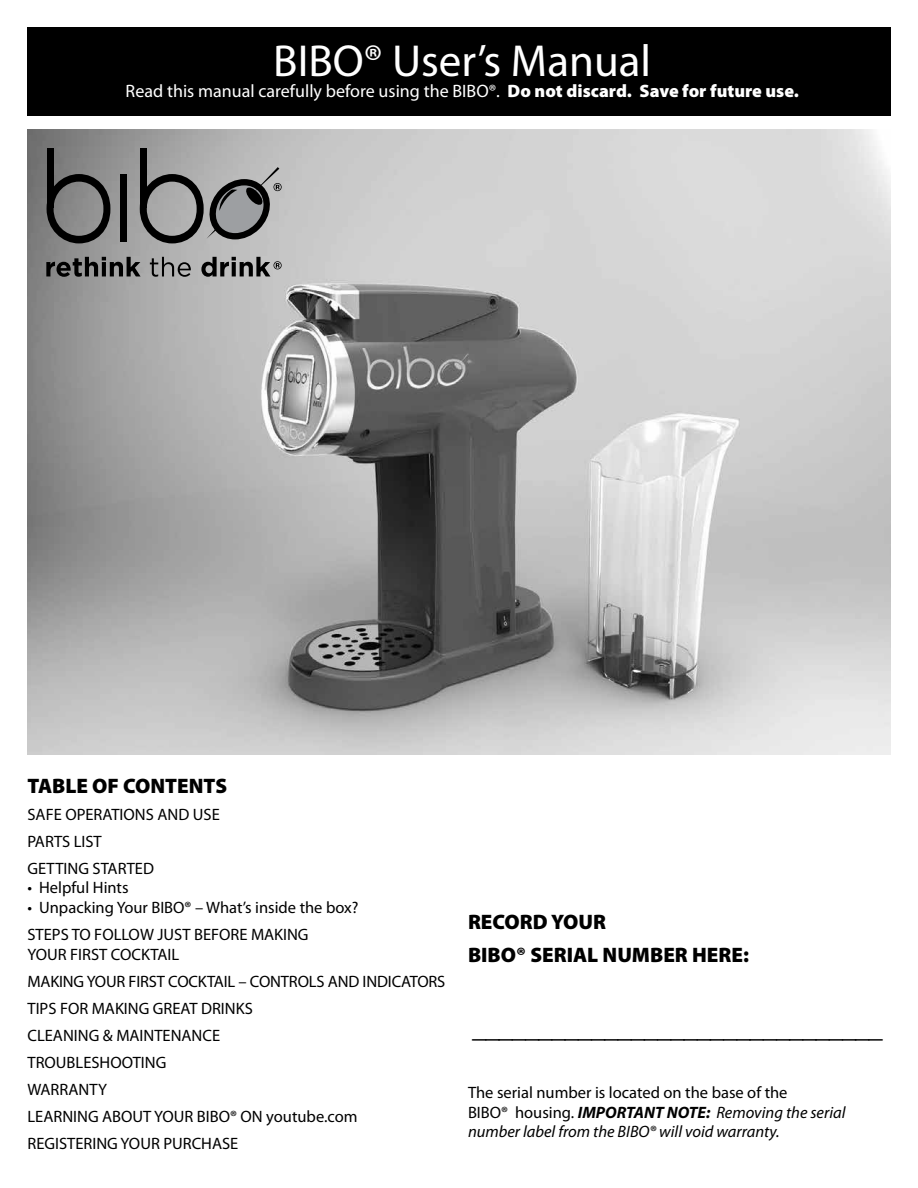
<style>
.page{position:relative;width:918px;height:1188px;background:#fff}
.page>*{position:absolute;margin:0;border:0;box-sizing:border-box;transform-origin:0 0}
.t1{font:45px "Myriad Pro";color:#fff}
.t2{font:28.65px "Myriad Pro";color:#000}
.t3{font:900 21px/32.5px "Myriad Pro";color:#000}
.t4{font:18px "Myriad Pro";color:#fff}
.t5{font:16.5px/27px "Myriad Pro";color:#000}
.t6{font:italic 16.5px/19.5px "Myriad Pro";color:#000}
.s1{font-weight:900}
.s2{font-style:normal}
.s3{font-weight:700}
</style>
<div class="page">
<img style="left:28px;top:130px;width:863px;height:625px">
<div style="left:27px;top:27px;width:864px;height:88px;background:#000"></div>
<svg style="left:46px;top:257px;width:95px;height:20px;background:#555"></svg>
<svg style="left:150px;top:257px;width:41px;height:20px"></svg>
<svg style="left:47px;top:174px;width:63px;height:69px;background:#616161"></svg>
<div style="left:47px;top:148px;width:7px;height:60px;background:#000"></div>
<div style="left:140px;top:148px;width:7px;height:60px;background:#000"></div>
<div style="left:120px;top:175px;width:7px;height:67px;background:#000"></div>
<svg style="left:140px;top:167px;width:142px;height:76px;background:#7f7f7f"></svg>
<svg style="left:201px;top:257px;width:81px;height:20px;background:#737373"></svg>
<h1 class="t1" style="left:273px;top:36px;width:379px">BIBO® User’s Manual</h1>
<p class="t4" style="left:126px;top:81px;width:675px">Read this manual carefully before using the BIBO®. <span class="s1">Do not discard. Save for future use.</span></p>
<p class="t3" style="left:28px;top:770px;width:201px">TABLE OF CONTENTS</p>
<p class="t5" style="left:28px;top:801px;width:194px">SAFE OPERATIONS AND USE<br>PARTS LIST<br>GETTING STARTED</p>
<p class="t5" style="left:28px;top:875px;width:103px">• Helpful Hints</p>
<p class="t5" style="left:28px;top:894px;width:333px">• Unpacking Your BIBO® – What’s inside the box?<br>STEPS TO FOLLOW JUST BEFORE MAKING</p>
<p class="t5" style="left:28px;top:941px;width:419px">YOUR FIRST COCKTAIL<br>MAKING YOUR FIRST COCKTAIL – CONTROLS AND INDICATORS<br>TIPS FOR MAKING GREAT DRINKS<br>CLEANING &amp; MAINTENANCE<br>TROUBLESHOOTING<br>WARRANTY<br>LEARNING ABOUT YOUR BIBO® ON youtube.com<br>REGISTERING YOUR PURCHASE</p>
<p class="t3" style="left:468px;top:906px;width:283px">RECORD YOUR<br>BIBO® SERIAL NUMBER HERE:</p>
<h2 class="t2" style="left:472px;top:1011px;width:412px">_______________________________</h2>
<p class="t6" style="left:468px;top:1084px;width:379px"><span class="s2">The serial number is located on the base of the<br>BIBO® housing.</span> <span class="s3">IMPORTANT NOTE:</span> Removing the serial number label from the BIBO® will void warranty.</p>
</div>
